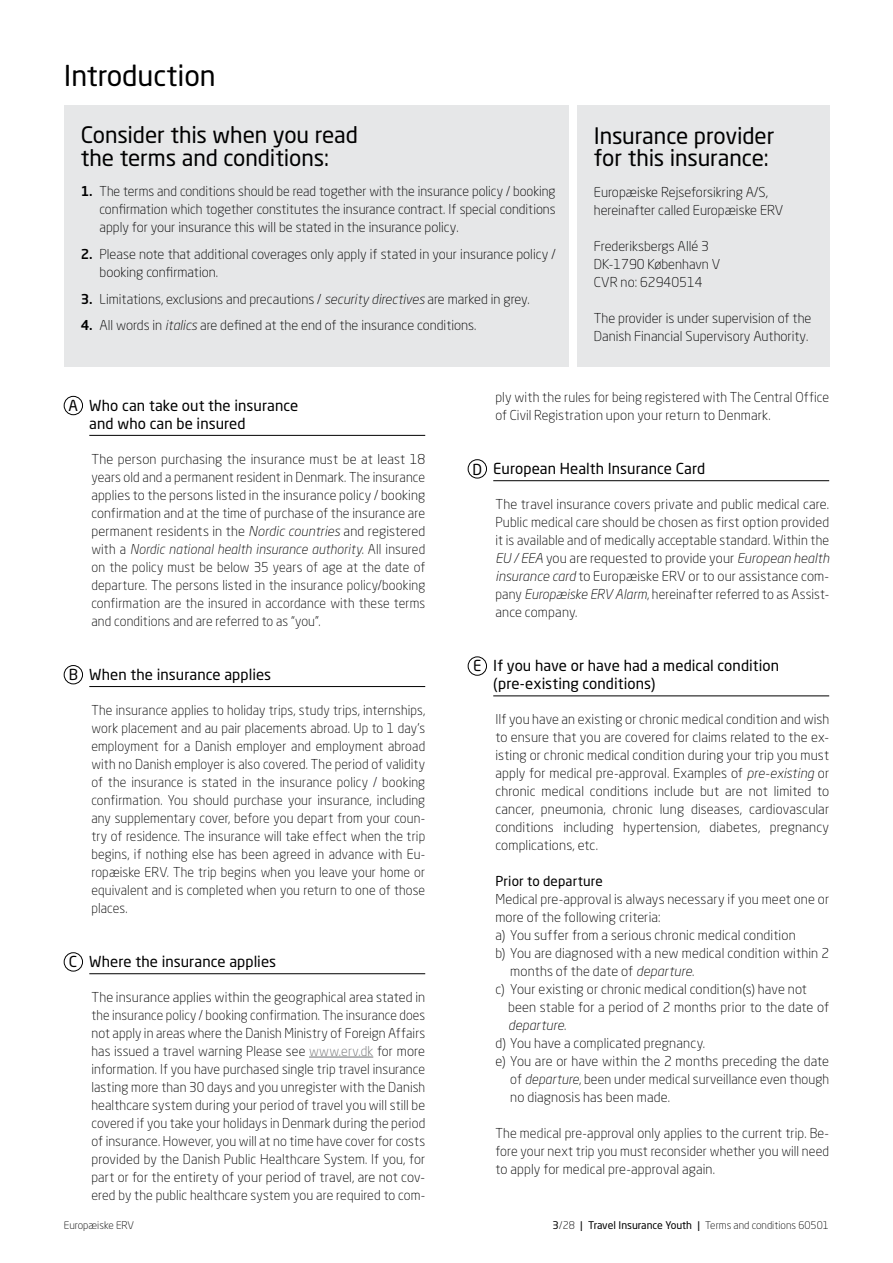
<style>
.page{position:relative;width:893px;height:1263px;background:#fff}
.page>*{position:absolute;margin:0;border:0;box-sizing:border-box;transform-origin:0 0}
.t1{font:28.5px "Neo Sans W1 G";color:#000}
.t2{font:22.5px/22.5px "Neo Sans W1 G";letter-spacing:-.01em;color:#000}
.t3{font:15px/18px "Neo Sans W1 G";letter-spacing:.005em;color:#000}
.t4{font:300 13.5px/18px "Neo Sans W1 G";letter-spacing:.005em;color:#000;text-align:justify}
.t5{font:300 13.5px/18px "Neo Sans W1 G";letter-spacing:.005em;color:#000;text-align:justify;scale:.96 1}
.t6{font:italic 300 13.5px "Neo Sans Pro";letter-spacing:.01em;color:#000;scale:.96 1}
.t7{font:13.5px "Neo Sans W1 G";letter-spacing:.01em;color:#000}
.t8{font:italic 300 13.5px "Neo Sans Pro";letter-spacing:.01em;color:#000}
.t9{font:300 10.5px "Neo Sans W1 G";color:#000}
.s1{font-family:"Neo Sans Pro";font-weight:500}
.s2{font-family:"Neo Sans Pro";font-style:italic}
.s3{font-family:"Neo Sans W1 G";font-style:normal}
.s4{color:#6d6e71}
.s5{font-weight:400}
</style>
<div class="page">
<div style="left:64px;top:105px;width:504px;height:262px;background:#e6e7e8"></div>
<div style="left:577px;top:105px;width:252px;height:262px;background:#e6e7e8"></div>
<hr style="left:89px;top:435px;width:336px;height:1px;background:#000">
<hr style="left:89px;top:686px;width:336px;height:1px;background:#000">
<hr style="left:89px;top:973px;width:336px;height:1px;background:#000">
<hr style="left:309px;top:1057px;width:64px;height:1px;background:#6d6e71">
<div style="left:64px;top:396px;width:19px;height:19px;border:1px solid #000;border-radius:50%"></div>
<div style="left:64px;top:665px;width:19px;height:19px;border:1px solid #000;border-radius:50%"></div>
<div style="left:64px;top:952px;width:19px;height:19px;border:1px solid #000;border-radius:50%"></div>
<hr style="left:493px;top:480px;width:336px;height:1px;background:#000">
<hr style="left:493px;top:695px;width:336px;height:1px;background:#000">
<div style="left:468px;top:459px;width:19px;height:19px;border:1px solid #000;border-radius:50%"></div>
<div style="left:468px;top:656px;width:19px;height:20px;border:1px solid #000;border-radius:50%"></div>
<h1 class="t1" style="left:64px;top:58px;width:154px">Introduction</h1>
<h2 class="t2" style="left:81px;top:123px;width:279px">Consider this when you read the terms and conditions:</h2>
<p class="t4" style="left:100px;top:182px;width:458px;text-indent:-19px"><span class="s1">1.</span> The terms and conditions should be read together with the insurance policy / booking confirmation which together constitutes the insurance contract. If special conditions apply for your insurance this will be stated in the insurance policy.</p>
<p class="t4" style="left:100px;top:245px;width:458px;text-indent:-19px"><span class="s1">2.</span> Please note that additional coverages only apply if stated in your insurance policy / booking confirmation.</p>
<p class="t4" style="left:81px;top:289px;width:451px"><span class="s1">3.</span> Limitations, exclusions and precautions / <span class="s2">security directives</span> are marked in grey.</p>
<p class="t4" style="left:81px;top:316px;width:397px"><span class="s1">4.</span> All words in <span class="s2">italics</span> are defined at the end of the insurance conditions.</p>
<h2 class="t2" style="left:594px;top:124px;width:182px">Insurance provider for this insurance:</h2>
<p class="t4" style="left:594px;top:183px;width:191px">Europæiske Rejseforsikring A/S, hereinafter called Europæiske ERV</p>
<p class="t4" style="left:594px;top:237px;width:128px;text-align:left">Frederiksbergs Allé 3<br>DK-1790 København V<br>CVR no: 62940514</p>
<p class="t4" style="left:594px;top:309px;width:219px">The provider is under supervision of the<br>Danish Financial Supervisory Authority.</p>
<p class="t3" style="left:89px;top:396px;width:211px;text-indent:-21px">A Who can take out the insurance and who can be insured</p>
<p class="t4" style="left:91px;top:449px;width:335px">The person purchasing the insurance must be at least 18 years old and a permanent resident in Denmark. The insurance applies to the persons listed in the insurance policy / booking confirmation and at the time of purchase of the insurance are permanent residents in the <span class="s2">Nordic countries</span> and registered</p>
<p class="t6" style="left:91px;top:541px;width:349px"><span class="s3">with a</span> Nordic national health insurance authority<span class="s3">. All insured</span></p>
<p class="t5" style="left:91px;top:557px;width:349px">on the policy must be below 35 years of age at the date of departure. The persons listed in the insurance policy/booking confirmation are the insured in accordance with these terms and conditions and are referred to as “you”.</p>
<p class="t3" style="left:69px;top:665px;width:204px">B When the insurance applies</p>
<p class="t5" style="left:91px;top:701px;width:349px">The insurance applies to holiday trips, study trips, internships, work placement and au pair placements abroad. Up to 1 day's employment for a Danish employer and employment abroad with no Danish employer is also covered. The period of validity of the insurance is stated in the insurance policy / booking confirmation. You should purchase your insurance, including any supplementary cover, before you depart from your coun&shy;try of residence. The insurance will take effect when the trip begins, if nothing else has been agreed in advance with Eu&shy;ropæiske ERV. The trip begins when you leave your home or equivalent and is completed when you return to one of those places.</p>
<p class="t3" style="left:69px;top:952px;width:209px">C Where the insurance applies</p>
<p class="t4" style="left:91px;top:988px;width:335px">The insurance applies within the geographical area stated in the insurance policy / booking confirmation. The insurance does not apply in areas where the Danish Ministry of Foreign Affairs has issued a travel warning Please see <span class="s4">www.erv.dk</span> for more information. If you have purchased single trip travel insurance lasting more than 30 days and you unregister with the Danish healthcare system during your period of travel you will still be covered if you take your holidays in Denmark during the period of insurance. However, you will at no time have cover for costs provided by the Danish Public Healthcare System. If you, for part or for the entirety of your period of travel, are not cov&shy;ered by the public healthcare system you are required to com-</p>
<p class="t4" style="left:495px;top:388px;width:335px">ply with the rules for being registered with The Central Office of Civil Registration upon your return to Denmark.</p>
<p class="t3" style="left:473px;top:459px;width:234px">D European Health Insurance Card</p>
<p class="t4" style="left:495px;top:495px;width:335px">The travel insurance covers private and public medical care.<br>Public medical care should be chosen as first option provided it is available and of medically acceptable standard. Within the <span class="s2">EU / EEA</span> you are requested to provide your <span class="s2">European health insurance card</span> to Europæiske ERV or to our assistance com&shy;pany <span class="s2">Europæiske ERV Alarm</span>, hereinafter referred to as Assist&shy;ance company.</p>
<p class="t3" style="left:493px;top:656px;width:287px;text-indent:-20px">E If you have or have had a medical condition (pre-existing conditions)</p>
<p class="t4" style="left:495px;top:710px;width:335px">IIf you have an existing or chronic medical condition and wish to ensure that you are covered for claims related to the ex&shy;isting or chronic medical condition during your trip you must apply for medical pre-approval. Examples of <span class="s2">pre-existing</span> or chronic medical conditions include but are not limited to cancer, pneumonia, chronic lung diseases, cardiovascular conditions including hypertension, diabetes, pregnancy complications, etc.</p>
<p class="t7" style="left:495px;top:873px;width:109px">Prior to departure</p>
<p class="t4" style="left:495px;top:890px;width:335px">Medical pre-approval is always necessary if you meet one or</p>
<p class="t4" style="left:495px;top:908px;width:167px">more of the following criteria:</p>
<p class="t4" style="left:495px;top:926px;width:302px">a) You suffer from a serious chronic medical condition</p>
<p class="t4" style="left:495px;top:944px;width:335px">b) You are diagnosed with a new medical condition within 2</p>
<p class="t4" style="left:510px;top:962px;width:186px">months of the date of <span class="s2">departure</span>.</p>
<p class="t4" style="left:495px;top:980px;width:313px">c) Your existing or chronic medical condition(s) have not</p>
<p class="t4" style="left:508px;top:998px;width:322px">been stable for a period of 2 months prior to the date of</p>
<p class="t8" style="left:508px;top:1017px;width:60px">departure<span class="s3">.</span></p>
<p class="t4" style="left:495px;top:1034px;width:211px">d) You have a complicated pregnancy.</p>
<p class="t4" style="left:495px;top:1052px;width:335px">e) You are or have within the 2 months preceding the date</p>
<p class="t4" style="left:510px;top:1070px;width:320px">of <span class="s2">departure</span>, been under medical surveillance even though</p>
<p class="t4" style="left:510px;top:1088px;width:161px">no diagnosis has been made.</p>
<p class="t4" style="left:495px;top:1124px;width:335px">The medical pre-approval only applies to the current trip. Be&shy;fore your next trip you must reconsider whether you will need to apply for medical pre-approval again.</p>
<p class="t9" style="left:64px;top:1219px;width:72px">Europæiske ERV</p>
<p class="t9" style="left:552px;top:1219px;width:278px"><span class="s5">3</span>/28 <span class="s5">| Travel Insurance Youth |</span> Terms and conditions 60501</p>
</div>
